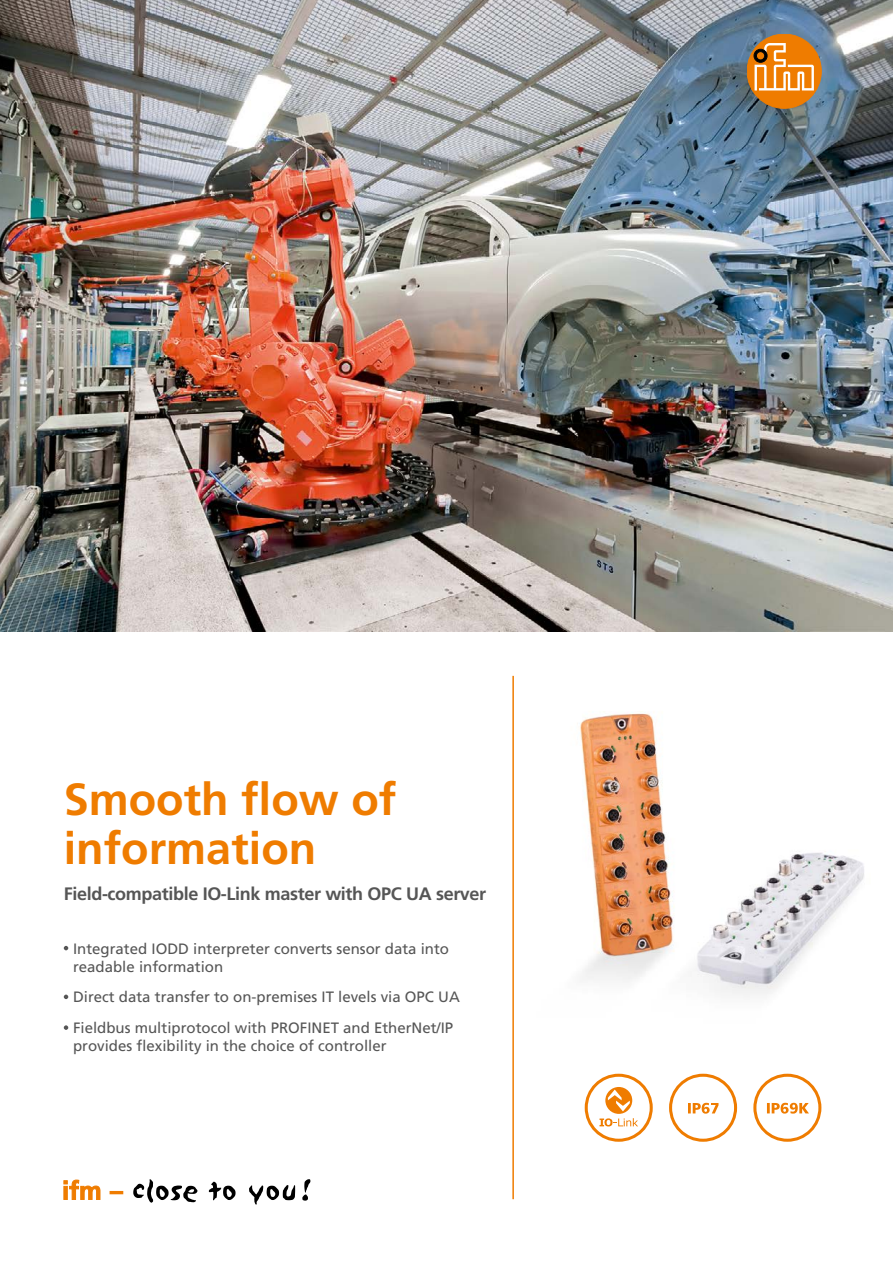
<style>
.page{position:relative;width:893px;height:1263px;background:#fff}
.page>*{position:absolute;margin:0;border:0;box-sizing:border-box;transform-origin:0 0}
.Titel_Headline_30pt{font:700 45px/49.5px "Frutiger LT Com";color:#ef7c00}
.Titel_Subheadline_12pt{font:700 18px "Frutiger LT Com";letter-spacing:-.02em;color:#565656}
.Features{font:15px/18px "Frutiger LT Com";color:#565656}
</style>
<div class="page">
<img style="left:580px;top:711px;width:284px;height:286px">
<img style="left:0;top:0;width:893px;height:631px">
<svg style="left:64px;top:1180px;width:36px;height:20px"></svg>
<svg style="left:110px;top:1191px;width:13px;height:3px"></svg>
<svg style="left:133px;top:1179px;width:64px;height:24px"></svg>
<svg style="left:209px;top:1182px;width:27px;height:18px"></svg>
<svg style="left:249px;top:1185px;width:46px;height:19px"></svg>
<svg style="left:302px;top:1179px;width:8px;height:22px"></svg>
<hr style="left:512px;top:676px;width:2px;height:523px;background:#ef7c00">
<div style="left:747px;top:34px;width:74px;height:74px;background:#ef7c00;border-radius:50%"></div>
<div style="left:747px;top:34px;width:74px;height:74px;border:1px solid #ef7c00;border-radius:50%"></div>
<svg style="left:754px;top:43px;width:60px;height:47px"></svg>
<svg style="left:64px;top:946px;width:4px;height:4px"></svg>
<svg style="left:64px;top:994px;width:4px;height:5px"></svg>
<svg style="left:64px;top:1025px;width:4px;height:5px"></svg>
<svg style="left:753px;top:1074px;width:68px;height:68px"></svg>
<svg style="left:585px;top:1074px;width:68px;height:68px"></svg>
<svg style="left:669px;top:1074px;width:68px;height:68px"></svg>
<p class="Titel_Headline_30pt" style="left:64px;top:775px;width:334px">Smooth flow of information</p>
<p class="Titel_Subheadline_12pt" style="left:64px;top:883px;width:424px">Field-compatible IO-Link master with OPC UA server</p>
<p class="Features" style="left:73px;top:939px;width:377px">Integrated IODD interpreter converts sensor data into readable information</p>
<p class="Features" style="left:73px;top:988px;width:388px">Direct data transfer to on-premises IT levels via OPC UA</p>
<p class="Features" style="left:73px;top:1019px;width:382px">Fieldbus multiprotocol with PROFINET and EtherNet/IP provides flexibility in the choice of controller</p>
</div>
